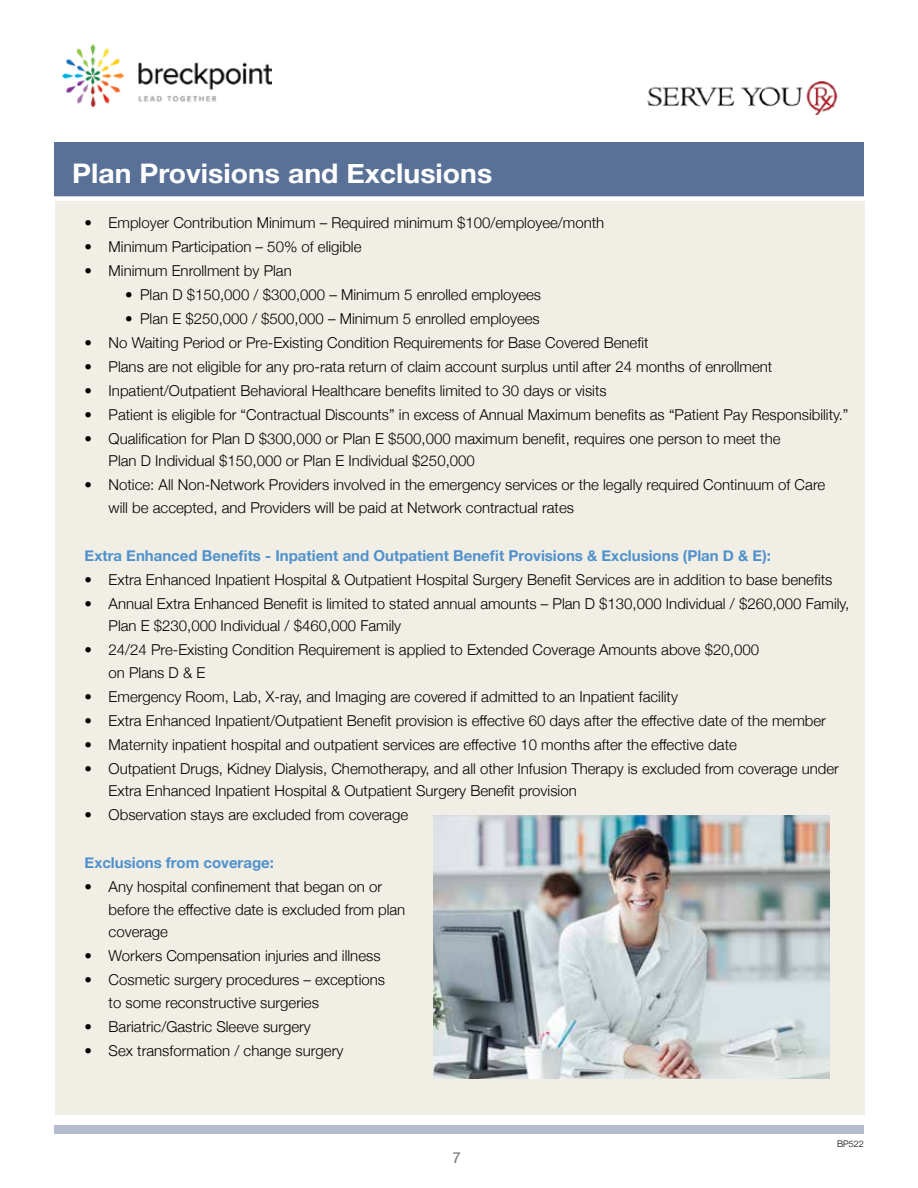
<style>
.page{position:relative;width:918px;height:1188px;background:#fff}
.page>*{position:absolute;margin:0;border:0;box-sizing:border-box;transform-origin:0 0}
.t1{font:700 27px "Helvetica Neue";color:#fff;scale:1.05 1}
.t2{font:300 15px/22.5px "Helvetica Neue";color:#000}
.t3{font:700 15px "Helvetica Neue";color:#5091cd}
.t4{font:15px "Helvetica Neue";color:#6d6e71}
.t5{font:300 9px "Helvetica Neue";color:#000}
</style>
<div class="page">
<div style="left:54px;top:1125px;width:810px;height:9px;background:#b3bdce"></div>
<img style="left:647px;top:81px;width:191px;height:33px">
<img style="left:62px;top:45px;width:210px;height:61px">
<div style="left:55px;top:198px;width:810px;height:916px;background:#f1efe5"></div>
<div style="left:54px;top:142px;width:810px;height:56px;background:#597196"></div>
<div style="left:38px;top:196px;width:843px;height:5px;background:#fff"></div>
<img style="left:434px;top:816px;width:395px;height:263px">
<h1 class="t1" style="left:72px;top:152px;width:401px">Plan Provisions and Exclusions</h1>
<p class="t2" style="left:85px;top:210px;width:521px">• Employer Contribution Minimum – Required minimum $100/employee/month</p>
<p class="t2" style="left:85px;top:234px;width:278px">• Minimum Participation – 50% of eligible</p>
<p class="t2" style="left:85px;top:258px;width:209px">• Minimum Enrollment by Plan</p>
<p class="t2" style="left:125px;top:282px;width:418px">• Plan D $150,000 / $300,000 – Minimum 5 enrolled employees</p>
<p class="t2" style="left:125px;top:306px;width:416px">• Plan E $250,000 / $500,000 – Minimum 5 enrolled employees</p>
<p class="t2" style="left:85px;top:330px;width:565px">• No Waiting Period or Pre-Existing Condition Requirements for Base Covered Benefit</p>
<p class="t2" style="left:85px;top:354px;width:689px">• Plans are not eligible for any pro-rata return of claim account surplus until after 24 months of enrollment</p>
<p class="t2" style="left:85px;top:378px;width:524px">• Inpatient/Outpatient Behavioral Healthcare benefits limited to 30 days or visits</p>
<p class="t2" style="left:85px;top:402px;width:765px">• Patient is eligible for “Contractual Discounts” in excess of Annual Maximum benefits as “Patient Pay Responsibility.”</p>
<p class="t2" style="left:109px;top:426px;width:673px;text-indent:-24px">• Qualification for Plan D $300,000 or Plan E $500,000 maximum benefit, requires one person to meet the<br>Plan D Individual $150,000 or Plan E Individual $250,000</p>
<p class="t2" style="left:109px;top:472px;width:718px;text-indent:-24px">• Notice: All Non-Network Providers involved in the emergency services or the legally required Continuum of Care will be accepted, and Providers will be paid at Network contractual rates</p>
<p class="t3" style="left:85px;top:543px;width:688px">Extra Enhanced Benefits - Inpatient and Outpatient Benefit Provisions &amp; Exclusions (Plan D &amp; E):</p>
<p class="t2" style="left:85px;top:567px;width:749px">• Extra Enhanced Inpatient Hospital &amp; Outpatient Hospital Surgery Benefit Services are in addition to base benefits</p>
<p class="t2" style="left:109px;top:591px;width:742px;text-indent:-24px">• Annual Extra Enhanced Benefit is limited to stated annual amounts – Plan D $130,000 Individual / $260,000 Family,<br>Plan E $230,000 Individual / $460,000 Family</p>
<p class="t2" style="left:109px;top:637px;width:652px;text-indent:-24px">• 24/24 Pre-Existing Condition Requirement is applied to Extended Coverage Amounts above $20,000 on Plans D &amp; E</p>
<p class="t2" style="left:85px;top:684px;width:595px">• Emergency Room, Lab, X-ray, and Imaging are covered if admitted to an Inpatient facility</p>
<p class="t2" style="left:85px;top:708px;width:743px">• Extra Enhanced Inpatient/Outpatient Benefit provision is effective 60 days after the effective date of the member</p>
<p class="t2" style="left:85px;top:732px;width:654px">• Maternity inpatient hospital and outpatient services are effective 10 months after the effective date</p>
<p class="t2" style="left:109px;top:756px;width:732px;text-indent:-24px">• Outpatient Drugs, Kidney Dialysis, Chemotherapy, and all other Infusion Therapy is excluded from coverage under<br>Extra Enhanced Inpatient Hospital &amp; Outpatient Surgery Benefit provision</p>
<p class="t2" style="left:85px;top:802px;width:325px">• Observation stays are excluded from coverage</p>
<p class="t3" style="left:85px;top:851px;width:191px">Exclusions from coverage:</p>
<p class="t2" style="left:109px;top:874px;width:298px;text-indent:-24px">• Any hospital confinement that began on or before the effective date is excluded from plan coverage</p>
<p class="t2" style="left:85px;top:943px;width:297px">• Workers Compensation injuries and illness</p>
<p class="t2" style="left:109px;top:967px;width:278px;text-indent:-24px">• Cosmetic surgery procedures – exceptions to some reconstructive surgeries</p>
<p class="t2" style="left:85px;top:1014px;width:228px">• Bariatric/Gastric Sleeve surgery</p>
<p class="t2" style="left:85px;top:1038px;width:260px">• Sex transformation / change surgery</p>
<p class="t4" style="left:453px;top:1147px;width:10px">7</p>
<p class="t5" style="left:837px;top:1137px;width:28px">BP522</p>
</div>
